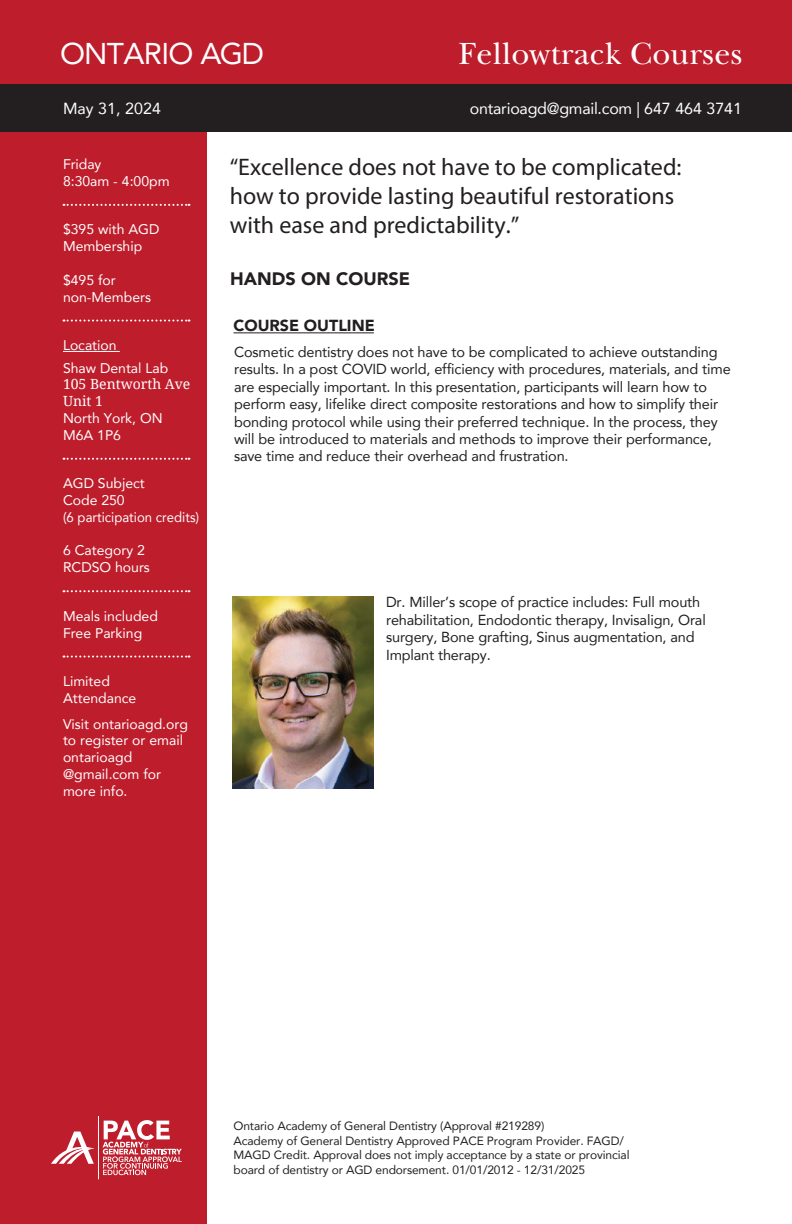
<style>
.page{position:relative;width:792px;height:1224px;background:#fff}
.page>*{position:absolute;margin:0;border:0;box-sizing:border-box;transform-origin:0 0}
.t1{font:32px "New Baskerville Std";letter-spacing:.01em;color:#fff}
.t2{font:30px "Avenir";letter-spacing:-.025em;color:#fff}
.t3{font:24px/28.8px "Myriad Pro";color:#231f20}
.t4{font:900 18px "Avenir";color:#231f20}
.t5{font:16px "Avenir";letter-spacing:-.015em;color:#fff}
.t6{font:900 16px "Avenir";color:#231f20}
.t7{font:16px "Avenir";letter-spacing:.005em;color:#fff}
.t8{font:14.4px/17.4px "Avenir";letter-spacing:-.01em;color:#231f20}
.t9{font:14px/16.8px "Avenir";color:#fff}
.t10{font:14px "Avenir";color:#fff;scale:.94 1}
.t11{font:14px/16.8px "Droid Serif";color:#fff}
.t12{font:12px/14.4px "Avenir";letter-spacing:-.01em;color:#231f20}
</style>
<div class="page">
<div style="left:0;top:0;width:792px;height:105px;background:#be1d2c"></div>
<div style="left:0;top:132px;width:206px;height:1092px;background:#be1d2c"></div>
<div style="left:0;top:84px;width:792px;height:48px;background:#231f20"></div>
<svg style="left:64px;top:204px;width:125px;height:2px"></svg>
<svg style="left:64px;top:320px;width:125px;height:2px"></svg>
<svg style="left:64px;top:458px;width:125px;height:2px"></svg>
<svg style="left:64px;top:590px;width:125px;height:2px"></svg>
<svg style="left:64px;top:656px;width:125px;height:2px"></svg>
<hr style="left:63px;top:351px;width:57px;height:1px;background:#fff">
<svg style="left:51px;top:1132px;width:43px;height:32px"></svg>
<hr style="left:98px;top:1116px;width:1px;height:63px;background:#fff">
<svg style="left:103px;top:1120px;width:79px;height:55px"></svg>
<hr style="left:234px;top:332px;width:140px;height:1px;background:#231f20">
<img style="left:233px;top:596px;width:141px;height:192px">
<h2 class="t2" style="left:60px;top:29px;width:205px">ONTARIO AGD</h2>
<h1 class="t1" style="left:459px;top:35px;width:285px">Fellowtrack Courses</h1>
<p class="t7" style="left:63px;top:96px;width:99px">May 31, 2024</p>
<p class="t9" style="left:63px;top:155px;width:108px">Friday<br>8:30am - 4:00pm</p>
<p class="t9" style="left:63px;top:221px;width:98px">$395 with AGD</p>
<p class="t9" style="left:63px;top:237px;width:81px">Membership</p>
<p class="t9" style="left:63px;top:271px;width:90px">$495 for non-Members</p>
<p class="t9" style="left:63px;top:336px;width:55px">Location</p>
<p class="t9" style="left:63px;top:359px;width:107px">Shaw Dental Lab</p>
<p class="t11" style="left:63px;top:376px;width:129px">105 Bentworth Ave<br>Unit 1</p>
<p class="t9" style="left:63px;top:409px;width:101px">North York, ON<br>M6A 1P6</p>
<p class="t9" style="left:63px;top:475px;width:83px">AGD Subject</p>
<p class="t10" style="left:63px;top:506px;width:146px">(6 participation credits)</p>
<p class="t9" style="left:63px;top:492px;width:63px">Code 250</p>
<p class="t9" style="left:63px;top:542px;width:88px">6 Category 2<br>RCDSO hours</p>
<p class="t9" style="left:63px;top:607px;width:96px">Meals included<br>Free Parking</p>
<p class="t9" style="left:63px;top:672px;width:75px">Limited<br>Attendance</p>
<p class="t9" style="left:63px;top:715px;width:127px">Visit ontarioagd.org to register or email ontarioagd @gmail.com for more info.</p>
<p class="t5" style="left:470px;top:96px;width:274px">ontarioagd@gmail.com | 647 464 3741</p>
<h3 class="t3" style="left:230px;top:153px;width:453px">“Excellence does not have to be complicated: how to provide lasting beautiful restorations with ease and predictability.”</h3>
<p class="t4" style="left:230px;top:263px;width:181px">HANDS ON COURSE</p>
<p class="t6" style="left:234px;top:312px;width:143px">COURSE OUTLINE</p>
<p class="t8" style="left:234px;top:343px;width:498px">Cosmetic dentistry does not have to be complicated to achieve outstanding results. In a post COVID world, efficiency with procedures, materials, and time are especially important. In this presentation, participants will learn how to perform easy, lifelike direct composite restorations and how to simplify their bonding protocol while using their preferred technique. In the process, they will be introduced to materials and methods to improve their performance, save time and reduce their overhead and frustration.</p>
<p class="t8" style="left:386px;top:593px;width:321px">Dr. Miller’s scope of practice includes: Full mouth rehabilitation, Endodontic therapy, Invisalign, Oral surgery, Bone grafting, Sinus augmentation, and Implant therapy.</p>
<p class="t12" style="left:234px;top:1119px;width:398px">Ontario Academy of General Dentistry (Approval #219289)<br>Academy of General Dentistry Approved PACE Program Provider. FAGD/ MAGD Credit. Approval does not imply acceptance by a state or provincial board of dentistry or AGD endorsement. 01/01/2012 - 12/31/2025</p>
</div>
